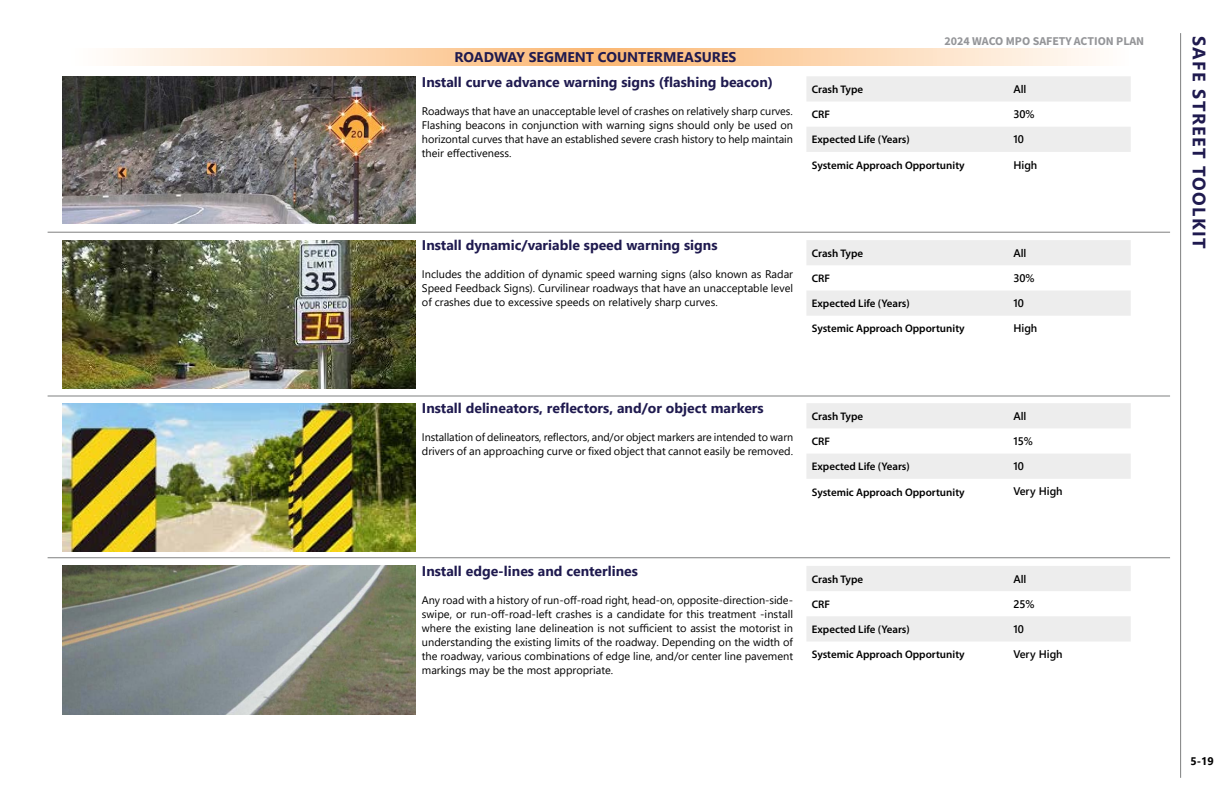
<style>
.page{position:relative;width:1224px;height:792px;background:#fff}
.page>*{position:absolute;margin:0;border:0;box-sizing:border-box;transform-origin:0 0}
.Title_on_side_18_pt{font:700 18px "Segoe UI";letter-spacing:.075em;color:#1f1a4f}
.Sub_Title_14_pt{font:700 14px "Segoe UI";color:#1f1a4f}
.t1{font:12px "Source Sans Variable";color:#949598}
.Body_Text{font:11px/14px "Segoe UI";color:#000;text-align:justify}
.Body_Text_Semibold_11_pt{font:600 11px "Myriad Pro";color:#000}
.Body_Text_Semibold_11_pt-2{font:600 11px "Segoe UI";color:#000}
.t2{font:700 11px "Segoe UI";color:#000}
</style>
<div class="page">
<hr style="left:1180px;top:33px;width:1px;height:745px;background:#7f8080">
<hr style="left:48px;top:232px;width:1122px;height:1px;background:#7f8080">
<hr style="left:48px;top:396px;width:1122px;height:1px;background:#7f8080">
<hr style="left:48px;top:558px;width:1122px;height:1px;background:#7f8080">
<img style="left:62px;top:76px;width:353px;height:147px">
<img style="left:62px;top:240px;width:353px;height:149px">
<img style="left:62px;top:403px;width:353px;height:149px">
<img style="left:62px;top:566px;width:353px;height:149px">
<div style="left:806px;top:240px;width:325px;height:25px;background:#ededed"></div>
<div style="left:806px;top:291px;width:325px;height:25px;background:#ededed"></div>
<div style="left:806px;top:403px;width:325px;height:25px;background:#ededed"></div>
<div style="left:806px;top:454px;width:325px;height:25px;background:#ededed"></div>
<div style="left:806px;top:566px;width:325px;height:25px;background:#ededed"></div>
<div style="left:806px;top:616px;width:325px;height:25px;background:#ededed"></div>
<div style="left:806px;top:76px;width:325px;height:25px;background:#ededed"></div>
<div style="left:806px;top:127px;width:325px;height:25px;background:#ededed"></div>
<svg style="left:113px;top:48px;width:983px;height:17px;background:#fcd8b3"></svg>
<p class="Sub_Title_14_pt" style="left:454px;top:44px;width:283px">ROADWAY SEGMENT COUNTERMEASURES</p>
<p class="Sub_Title_14_pt" style="left:422px;top:68px;width:353px">Install curve advance warning signs (flashing beacon)</p>
<p class="Body_Text" style="left:422px;top:103px;width:373px">Roadways that have an unacceptable level of crashes on relatively sharp curves.<br>Flashing beacons in conjunction with warning signs should only be used on horizontal curves that have an established severe crash history to help maintain their effectiveness.</p>
<p class="t1" style="left:944px;top:34px;width:201px">2024 WACO MPO SAFETY ACTION PLAN</p>
<p class="Body_Text_Semibold_11_pt" style="left:812px;top:82px;width:53px">Crash Type</p>
<p class="Body_Text_Semibold_11_pt-2" style="left:1013px;top:79px;width:15px">All</p>
<p class="Body_Text_Semibold_11_pt" style="left:812px;top:108px;width:20px">CRF</p>
<p class="Body_Text_Semibold_11_pt-2" style="left:1013px;top:104px;width:23px">30%</p>
<p class="Body_Text_Semibold_11_pt" style="left:812px;top:133px;width:100px">Expected Life (Years)</p>
<p class="Body_Text_Semibold_11_pt-2" style="left:1013px;top:129px;width:12px">10</p>
<p class="Body_Text_Semibold_11_pt" style="left:812px;top:158px;width:154px">Systemic Approach Opportunity</p>
<p class="Body_Text_Semibold_11_pt-2" style="left:1013px;top:154px;width:25px">High</p>
<p class="Sub_Title_14_pt" style="left:422px;top:232px;width:297px">Install dynamic/variable speed warning signs</p>
<p class="Body_Text" style="left:422px;top:266px;width:373px">Includes the addition of dynamic speed warning signs (also known as Radar Speed Feedback Signs). Curvilinear roadways that have an unacceptable level of crashes due to excessive speeds on relatively sharp curves.</p>
<p class="Body_Text_Semibold_11_pt" style="left:812px;top:246px;width:53px">Crash Type</p>
<p class="Body_Text_Semibold_11_pt-2" style="left:1013px;top:242px;width:15px">All</p>
<p class="Body_Text_Semibold_11_pt" style="left:812px;top:271px;width:20px">CRF</p>
<p class="Body_Text_Semibold_11_pt-2" style="left:1013px;top:268px;width:23px">30%</p>
<p class="Body_Text_Semibold_11_pt" style="left:812px;top:297px;width:100px">Expected Life (Years)</p>
<p class="Body_Text_Semibold_11_pt-2" style="left:1013px;top:293px;width:12px">10</p>
<p class="Body_Text_Semibold_11_pt" style="left:812px;top:322px;width:154px">Systemic Approach Opportunity</p>
<p class="Body_Text_Semibold_11_pt-2" style="left:1013px;top:318px;width:25px">High</p>
<p class="Sub_Title_14_pt" style="left:422px;top:395px;width:343px">Install delineators, reflectors, and/or object markers</p>
<p class="Body_Text" style="left:422px;top:430px;width:373px">Installation of delineators, reflectors, and/or object markers are intended to warn drivers of an approaching curve or fixed object that cannot easily be removed.</p>
<p class="Body_Text_Semibold_11_pt" style="left:812px;top:409px;width:53px">Crash Type</p>
<p class="Body_Text_Semibold_11_pt-2" style="left:1013px;top:406px;width:15px">All</p>
<p class="Body_Text_Semibold_11_pt" style="left:812px;top:434px;width:20px">CRF</p>
<p class="Body_Text_Semibold_11_pt-2" style="left:1013px;top:431px;width:21px">15%</p>
<p class="Body_Text_Semibold_11_pt" style="left:812px;top:460px;width:100px">Expected Life (Years)</p>
<p class="Body_Text_Semibold_11_pt-2" style="left:1013px;top:456px;width:12px">10</p>
<p class="Body_Text_Semibold_11_pt" style="left:812px;top:485px;width:154px">Systemic Approach Opportunity</p>
<p class="Body_Text_Semibold_11_pt-2" style="left:1013px;top:481px;width:51px">Very High</p>
<p class="Sub_Title_14_pt" style="left:422px;top:558px;width:218px">Install edge-lines and centerlines</p>
<p class="Body_Text" style="left:422px;top:592px;width:373px">Any road with a history of run-off-road right, head-on, opposite-direction-side&shy;swipe, or run-off-road-left crashes is a candidate for this treatment -install where the existing lane delineation is not sufficient to assist the motorist in understanding the existing limits of the roadway. Depending on the width of the roadway, various combinations of edge line, and/or center line pavement markings may be the most appropriate.</p>
<p class="Body_Text_Semibold_11_pt" style="left:812px;top:572px;width:53px">Crash Type</p>
<p class="Body_Text_Semibold_11_pt-2" style="left:1013px;top:568px;width:15px">All</p>
<p class="Body_Text_Semibold_11_pt" style="left:812px;top:597px;width:20px">CRF</p>
<p class="Body_Text_Semibold_11_pt-2" style="left:1013px;top:593px;width:23px">25%</p>
<p class="Body_Text_Semibold_11_pt" style="left:812px;top:622px;width:100px">Expected Life (Years)</p>
<p class="Body_Text_Semibold_11_pt-2" style="left:1013px;top:619px;width:12px">10</p>
<p class="Body_Text_Semibold_11_pt" style="left:812px;top:648px;width:154px">Systemic Approach Opportunity</p>
<p class="Body_Text_Semibold_11_pt-2" style="left:1013px;top:644px;width:51px">Very High</p>
<p class="Title_on_side_18_pt" style="left:1216px;top:36px;width:214px;rotate:90deg">SAFE STREET TOOLKIT</p>
<p class="t2" style="left:1190px;top:751px;width:25px">5-19</p>
</div>
